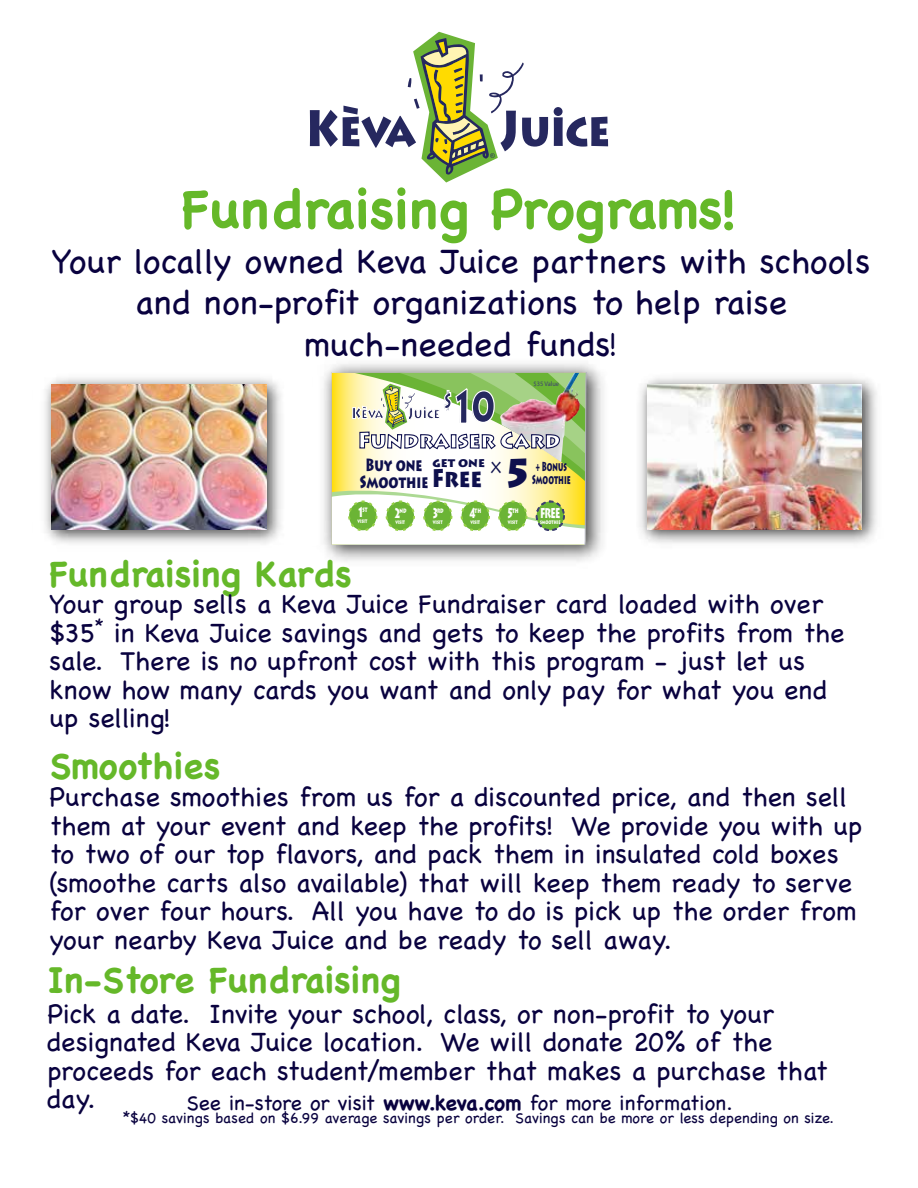
<style>
.page{position:relative;width:918px;height:1188px;background:#fff}
.page>*{position:absolute;margin:0;border:0;box-sizing:border-box;transform-origin:0 0}
.t1{font:700 54px "Chalkboard";color:#65b829}
.t2{font:900 46.65px "Lithos Pro";color:#26285f;scale:.62 1}
.t3{font:900 39.45px "Lithos Pro";color:#0e104d;scale:.95 1}
.t4{font:700 36px "Chalkboard";color:#65b829}
.t5{font:34.5px/41.4px "Chalkboard";color:#09023f;text-align:center}
.t6{font:27px/28.5px "Chalkboard";color:#09023f}
.t7{font:21px "Chalkboard";color:#09023f}
.t8{font:900 17.55px/17.5px "Lithos Pro";color:#0e104d;scale:.7 1}
.t9{font:16.2px "Lithos Pro";color:#0e104d;scale:.95 1}
.t10{font:15px "Chalkboard";color:#09023f}
.t11{font:900 13.95px "Lithos Pro";color:#fff;scale:.62 1}
.t12{font:900 12.9px/12.9px "Lithos Pro";color:#0e104d;scale:.54 1}
.t13{font:900 12.9px "Lithos Pro";color:#0e104d;scale:.95 1}
.t14{font:900 7.5px "Lithos Pro";color:#fff;scale:.62 1}
.t15{font:6.75px "Myriad Pro";color:#3e4071;scale:.95 1}
.t16{font:900 6px "Lithos Pro";color:#fff;scale:.62 1}
.s1{font-size:25.05px}
.s2{font-size:13.95px}
.s3{font-weight:700}
</style>
<div class="page">
<svg style="left:554px;top:117px;width:54px;height:30px"></svg>
<div style="left:554px;top:107px;width:9px;height:9px;background:#26285f;border-radius:50%"></div>
<svg style="left:310px;top:32px;width:238px;height:151px"></svg>
<img style="left:323px;top:363px;width:281px;height:199px">
<svg style="left:332px;top:373px;width:254px;height:171px"></svg>
<div style="left:349px;top:502px;width:28px;height:28px;background:#6bb435;border-radius:50%"></div>
<div style="left:348px;top:501px;width:29px;height:30px;border:2px dashed #96d045;border-radius:50%"></div>
<div style="left:387px;top:502px;width:27px;height:28px;background:#6bb435;border-radius:50%"></div>
<div style="left:386px;top:501px;width:29px;height:30px;border:2px dashed #96d045;border-radius:50%"></div>
<div style="left:424px;top:502px;width:28px;height:28px;background:#6bb435;border-radius:50%"></div>
<div style="left:423px;top:501px;width:30px;height:30px;border:2px dashed #96d045;border-radius:50%"></div>
<div style="left:462px;top:502px;width:27px;height:28px;background:#6bb435;border-radius:50%"></div>
<div style="left:461px;top:501px;width:29px;height:30px;border:2px dashed #96d045;border-radius:50%"></div>
<div style="left:499px;top:502px;width:28px;height:28px;background:#6bb435;border-radius:50%"></div>
<div style="left:498px;top:501px;width:30px;height:30px;border:2px dashed #96d045;border-radius:50%"></div>
<div style="left:537px;top:502px;width:27px;height:28px;background:#6bb435;border-radius:50%"></div>
<div style="left:536px;top:501px;width:29px;height:30px;border:2px dashed #3e4071;border-radius:50%"></div>
<img style="left:44px;top:378px;width:237px;height:166px">
<img style="left:52px;top:385px;width:214px;height:145px">
<img style="left:639px;top:378px;width:238px;height:166px">
<img style="left:648px;top:385px;width:214px;height:145px">
<h1 class="t1" style="left:182px;top:177px;width:556px">Fundraising Programs!</h1>
<p class="t5" style="left:52px;top:240px;width:820px">Your locally owned Keva Juice partners with schools and non-profit organizations to help raise much-needed funds!</p>
<p class="t15" style="left:533px;top:379px;width:28px">$35 Value</p>
<h2 class="t2" style="left:442px;top:378px;width:87px"><sup>$</sup>10</h2>
<p class="t8" style="left:360px;top:456px;width:177px;text-indent:6px">Buy one<br>Smoothie <span class="s1">Free</span></p>
<p class="t9" style="left:490px;top:458px;width:14px">X</p>
<h3 class="t3" style="left:503px;top:449px;width:34px">5</h3>
<p class="t12" style="left:532px;top:461px;width:73px">+ Bonus<br>Smoothie</p>
<p class="t13" style="left:432px;top:454px;width:57px">get one</p>
<p class="t14" style="left:357px;top:505px;width:18px"><span class="s2">1</span>st</p>
<p class="t16" style="left:358px;top:517px;width:17px">visit</p>
<p class="t14" style="left:394px;top:506px;width:22px"><span class="s2">2</span>n d</p>
<p class="t16" style="left:395px;top:519px;width:17px">visit</p>
<p class="t14" style="left:432px;top:506px;width:21px"><span class="s2">3</span>r d</p>
<p class="t16" style="left:433px;top:519px;width:17px">visit</p>
<p class="t14" style="left:469px;top:506px;width:21px"><span class="s2">4</span>t h</p>
<p class="t16" style="left:470px;top:519px;width:17px">visit</p>
<p class="t14" style="left:507px;top:506px;width:21px"><span class="s2">5</span>t h</p>
<p class="t16" style="left:508px;top:519px;width:17px">visit</p>
<p class="t11" style="left:540px;top:505px;width:35px">FREE</p>
<p class="t16" style="left:540px;top:519px;width:35px">smoothie</p>
<h3 class="t4" style="left:50px;top:552px;width:304px">Fundraising Kards</h3>
<p class="t6" style="left:49px;top:589px;width:796px">Your group sells a Keva Juice Fundraiser card loaded with over $35<sup>*</sup> in Keva Juice savings and gets to keep the profits from the sale. There is no upfront cost with this program - just let us know how many cards you want and only pay for what you end up selling!</p>
<h3 class="t4" style="left:50px;top:745px;width:172px">Smoothies</h3>
<p class="t6" style="left:49px;top:783px;width:814px">Purchase smoothies from us for a discounted price, and then sell them at your event and keep the profits! We provide you with up to two of our top flavors, and pack them in insulated cold boxes (smoothe carts also available) that will keep them ready to serve for over four hours. All you have to do is pick up the order from your nearby Keva Juice and be ready to sell away.</p>
<h3 class="t4" style="left:47px;top:959px;width:354px">In-Store Fundraising</h3>
<p class="t6" style="left:47px;top:999px;width:782px">Pick a date. Invite your school, class, or non-profit to your designated Keva Juice location. We will donate 20% of the proceeds for each student/member that makes a purchase that day.</p>
<p class="t7" style="left:187px;top:1091px;width:547px">See in-store or visit <span class="s3">www.keva.com</span> for more information.</p>
<p class="t10" style="left:123px;top:1109px;width:713px">*$40 savings based on $6.99 average savings per order. Savings can be more or less depending on size.</p>
</div>
